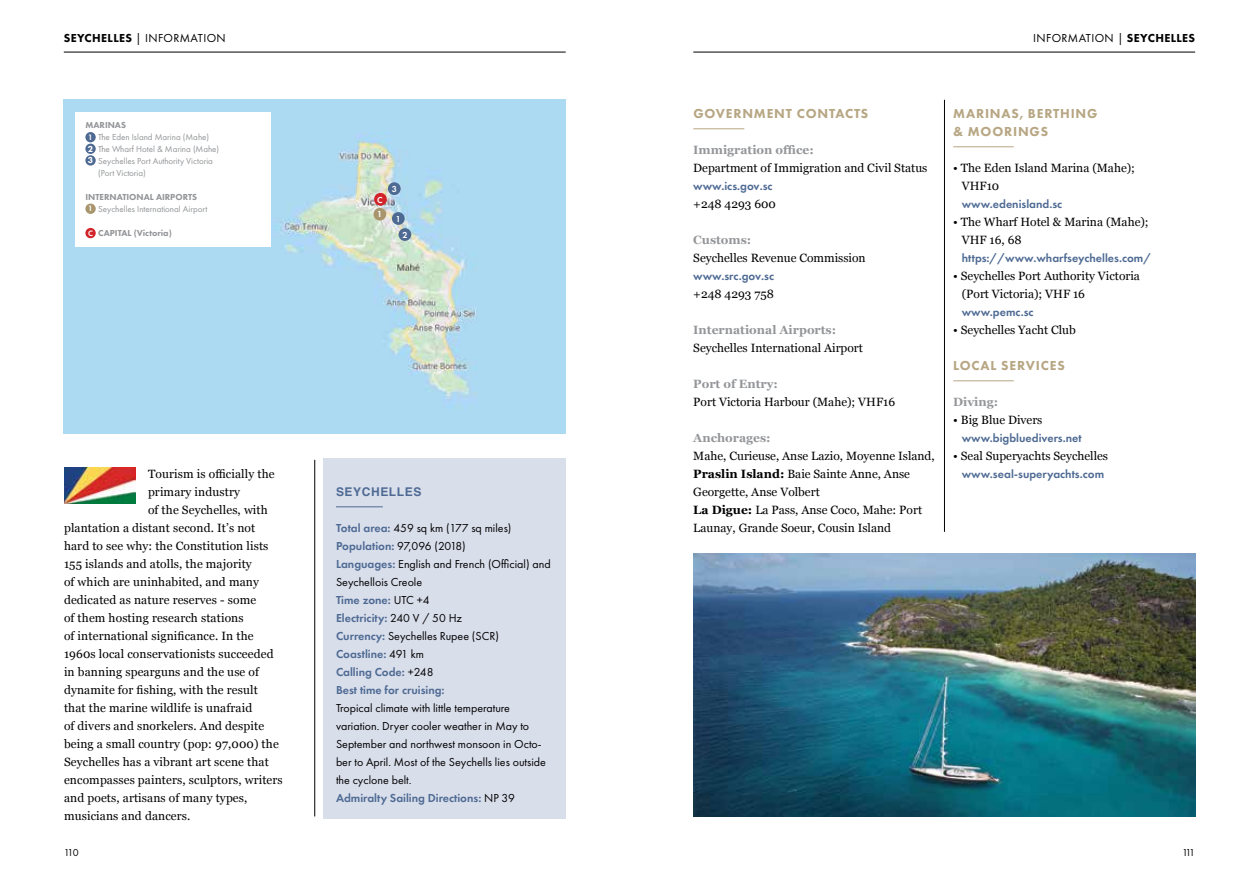
<style>
.page{position:relative;width:1259px;height:893px;background:#fff}
.page>*{position:absolute;margin:0;border:0;box-sizing:border-box;transform-origin:0 0}
.t1{font:800 13.5px/18px "Futura PT";letter-spacing:.06em;color:#b7a683}
.t2{font:12px/18px "Georgia";letter-spacing:.01em;color:#000}
.t3{font:12px/18px "Futura PT";color:#000}
.t4{font:600 12px "Futura PT";color:#4e6a93}
.t5{font:700 12px "Georgia";color:#939598}
.t6{font:12px "Futura PT";letter-spacing:.03em;color:#000}
.t7{font:700 12px "Helvetica";letter-spacing:.05em;color:#4e6a93}
.t8{font:10.5px "Futura PT";letter-spacing:-.225em;color:#000}
.t9{font:9px/12px "Futura PT";color:#939598}
.t10{font:800 9px "Futura PT";color:#939598}
.t11{font:600 9px "Futura PT";color:#fff}
.t12{font:800 9px/11.7px "Futura PT";color:#fff}
.t13{font:600 8.1px "Futura PT";color:#fff}
.s1{font-weight:800}
.s2{font-weight:600;color:#4e6a93}
.s3{font-weight:700}
</style>
<div class="page">
<hr style="left:64px;top:52px;width:502px;height:1px;background:#000">
<hr style="left:693px;top:52px;width:502px;height:1px;background:#000">
<hr style="left:944px;top:100px;width:1px;height:432px;background:#000">
<hr style="left:314px;top:460px;width:1px;height:356px;background:#000">
<img style="left:64px;top:468px;width:71px;height:36px">
<div style="left:323px;top:459px;width:243px;height:360px;background:#d9deeb"></div>
<hr style="left:336px;top:506px;width:47px;height:1px;background:#4e6a93">
<hr style="left:693px;top:128px;width:51px;height:1px;background:#b7a683">
<img style="left:64px;top:100px;width:502px;height:334px">
<div style="left:374px;top:193px;width:13px;height:13px;background:#d2232a;border-radius:50%"></div>
<div style="left:388px;top:182px;width:13px;height:13px;background:#4e6a93;border-radius:50%"></div>
<div style="left:392px;top:212px;width:13px;height:13px;background:#4e6a93;border-radius:50%"></div>
<div style="left:398px;top:228px;width:13px;height:13px;background:#4e6a93;border-radius:50%"></div>
<div style="left:373px;top:208px;width:13px;height:13px;background:#a8956d;border-radius:50%"></div>
<div style="left:76px;top:112px;width:195px;height:135px;background:#fff"></div>
<div style="left:85px;top:132px;width:11px;height:10px;background:#4e6a93;border-radius:50%"></div>
<div style="left:85px;top:144px;width:11px;height:10px;background:#4e6a93;border-radius:50%"></div>
<div style="left:85px;top:155px;width:11px;height:11px;background:#4e6a93;border-radius:50%"></div>
<div style="left:85px;top:204px;width:11px;height:10px;background:#a8956d;border-radius:50%"></div>
<div style="left:85px;top:228px;width:11px;height:10px;background:#d2232a;border-radius:50%"></div>
<hr style="left:953px;top:146px;width:60px;height:1px;background:#b7a683">
<hr style="left:953px;top:380px;width:60px;height:1px;background:#b7a683">
<img style="left:693px;top:554px;width:502px;height:262px">
<p class="t6" style="left:64px;top:31px;width:163px"><span class="s1">SEYCHELLES</span> | INFORMATION</p>
<p class="t6" style="left:1033px;top:31px;width:163px">INFORMATION | <span class="s1">SEYCHELLES</span></p>
<p class="t10" style="left:85px;top:119px;width:42px">MARINAS</p>
<p class="t9" style="left:98px;top:131px;width:122px">The Eden Island Marina (Mahe)<br>The Wharf Hotel &amp; Marina (Mahe)<br>Seychelles Port Authority Victoria (Port Victoria)</p>
<p class="t10" style="left:85px;top:191px;width:113px">INTERNATIONAL AIRPORTS</p>
<p class="t9" style="left:98px;top:203px;width:111px">Seychelles International Airport</p>
<p class="t10" style="left:98px;top:227px;width:75px">CAPITAL (Victoria)</p>
<p class="t13" style="left:88px;top:132px;width:6px">1</p>
<p class="t12" style="left:88px;top:143px;width:7px">2<br>3</p>
<p class="t13" style="left:88px;top:204px;width:6px">1</p>
<p class="t13" style="left:88px;top:228px;width:6px">C</p>
<p class="t11" style="left:377px;top:194px;width:7px">C</p>
<p class="t11" style="left:377px;top:209px;width:7px">1</p>
<p class="t11" style="left:392px;top:183px;width:7px">3</p>
<p class="t11" style="left:396px;top:213px;width:7px">1</p>
<p class="t11" style="left:402px;top:229px;width:7px">2</p>
<p class="t2" style="left:148px;top:464px;width:128px">Tourism is officially the</p>
<p class="t2" style="left:148px;top:482px;width:93px">primary industry</p>
<p class="t2" style="left:148px;top:500px;width:121px">of the Seychelles, with</p>
<p class="t2" style="left:64px;top:518px;width:193px">plantation a distant second. It’s not</p>
<p class="t2" style="left:64px;top:536px;width:206px">hard to see why: the Constitution lists</p>
<p class="t2" style="left:64px;top:554px;width:189px">155 islands and atolls, the majority</p>
<p class="t2" style="left:64px;top:572px;width:196px">of which are uninhabited, and many</p>
<p class="t2" style="left:64px;top:590px;width:194px">dedicated as nature reserves - some</p>
<p class="t2" style="left:64px;top:608px;width:181px">of them hosting research stations</p>
<p class="t2" style="left:64px;top:626px;width:191px">of international significance. In the</p>
<p class="t2" style="left:64px;top:644px;width:211px">1960s local conservationists succeeded</p>
<p class="t2" style="left:64px;top:662px;width:196px">in banning spearguns and the use of</p>
<p class="t2" style="left:64px;top:680px;width:195px">dynamite for fishing, with the result</p>
<p class="t2" style="left:64px;top:698px;width:190px">that the marine wildlife is unafraid</p>
<p class="t2" style="left:64px;top:716px;width:202px">of divers and snorkelers. And despite</p>
<p class="t2" style="left:64px;top:734px;width:216px">being a small country (pop: 97,000) the</p>
<p class="t2" style="left:64px;top:752px;width:206px">Seychelles has a vibrant art scene that</p>
<p class="t2" style="left:64px;top:770px;width:220px">encompasses painters, sculptors, writers</p>
<p class="t2" style="left:64px;top:788px;width:185px">and poets, artisans of many types,</p>
<p class="t2" style="left:64px;top:806px;width:128px">musicians and dancers.</p>
<p class="t7" style="left:336px;top:482px;width:87px">SEYCHELLES</p>
<p class="t3" style="left:336px;top:519px;width:216px"><span class="s2">Total area:</span> 459 sq km (177 sq miles)<br><span class="s2">Population:</span> 97,096 (2018)<br><span class="s2">Languages:</span> English and French (Official) and<br>Seychellois Creole<br><span class="s2">Time zone:</span> UTC +4<br><span class="s2">Electricity:</span> 240 V / 50 Hz<br><span class="s2">Currency:</span> Seychelles Rupee (SCR)<br><span class="s2">Coastline:</span> 491 km<br><span class="s2">Calling Code:</span> +248<br><span class="s2">Best time for cruising:</span></p>
<p class="t3" style="left:336px;top:699px;width:211px">Tropical climate with little temperature variation. Dryer cooler weather in May to September and northwest monsoon in Octo&shy;ber to April. Most of the Seychells lies outside the cyclone belt.<br><span class="s2">Admiralty Sailing Directions:</span> NP 39</p>
<p class="t1" style="left:693px;top:104px;width:176px">GOVERNMENT CONTACTS</p>
<p class="t5" style="left:693px;top:141px;width:122px">Immigration office:</p>
<p class="t2" style="left:693px;top:158px;width:236px">Department of Immigration and Civil Status</p>
<p class="t4" style="left:693px;top:178px;width:81px">www.ics.gov.sc</p>
<p class="t2" style="left:693px;top:194px;width:84px">+248 4293 600</p>
<p class="t5" style="left:693px;top:231px;width:60px">Customs:</p>
<p class="t2" style="left:693px;top:248px;width:174px">Seychelles Revenue Commission</p>
<p class="t4" style="left:693px;top:268px;width:82px">www.src.gov.sc</p>
<p class="t2" style="left:693px;top:284px;width:82px">+248 4293 758</p>
<p class="t5" style="left:693px;top:321px;width:144px">International Airports:</p>
<p class="t2" style="left:693px;top:338px;width:171px">Seychelles International Airport</p>
<p class="t5" style="left:693px;top:375px;width:86px">Port of Entry:</p>
<p class="t2" style="left:693px;top:392px;width:203px">Port Victoria Harbour (Mahe); VHF16</p>
<p class="t5" style="left:693px;top:429px;width:79px">Anchorages:</p>
<p class="t2" style="left:693px;top:446px;width:243px">Mahe, Curieuse, Anse Lazio, Moyenne Island, <span class="s3">Praslin Island:</span> Baie Sainte Anne, Anse Georgette, Anse Volbert<br><span class="s3">La Digue:</span> La Pass, Anse Coco, Mahe: Port Launay, Grande Soeur, Cousin Island</p>
<p class="t1" style="left:953px;top:104px;width:146px">MARINAS, BERTHING &amp; MOORINGS</p>
<p class="t2" style="left:961px;top:158px;width:175px;text-indent:-9px">• The Eden Island Marina (Mahe);<br>VHF10</p>
<p class="t4" style="left:961px;top:196px;width:102px">www.edenisland.sc</p>
<p class="t2" style="left:961px;top:212px;width:188px;text-indent:-8px">• The Wharf Hotel &amp; Marina (Mahe);<br>VHF 16, 68</p>
<p class="t4" style="left:961px;top:250px;width:191px">https://www.wharfseychelles.com/</p>
<p class="t2" style="left:961px;top:266px;width:180px;text-indent:-8px">• Seychelles Port Authority Victoria (Port Victoria); VHF 16</p>
<p class="t4" style="left:961px;top:304px;width:73px">www.pemc.sc</p>
<p class="t2" style="left:953px;top:320px;width:124px">• Seychelles Yacht Club</p>
<p class="t1" style="left:953px;top:356px;width:113px">LOCAL SERVICES</p>
<p class="t5" style="left:953px;top:393px;width:46px">Diving:</p>
<p class="t2" style="left:953px;top:410px;width:91px">• Big Blue Divers</p>
<p class="t4" style="left:961px;top:430px;width:121px">www.bigbluedivers.net</p>
<p class="t2" style="left:953px;top:446px;width:156px">• Seal Superyachts Seychelles</p>
<p class="t4" style="left:961px;top:466px;width:144px">www.seal-superyachts.com</p>
<p class="t8" style="left:64px;top:846px;width:16px">110</p>
<p class="t8" style="left:1182px;top:846px;width:15px">111</p>
</div>
